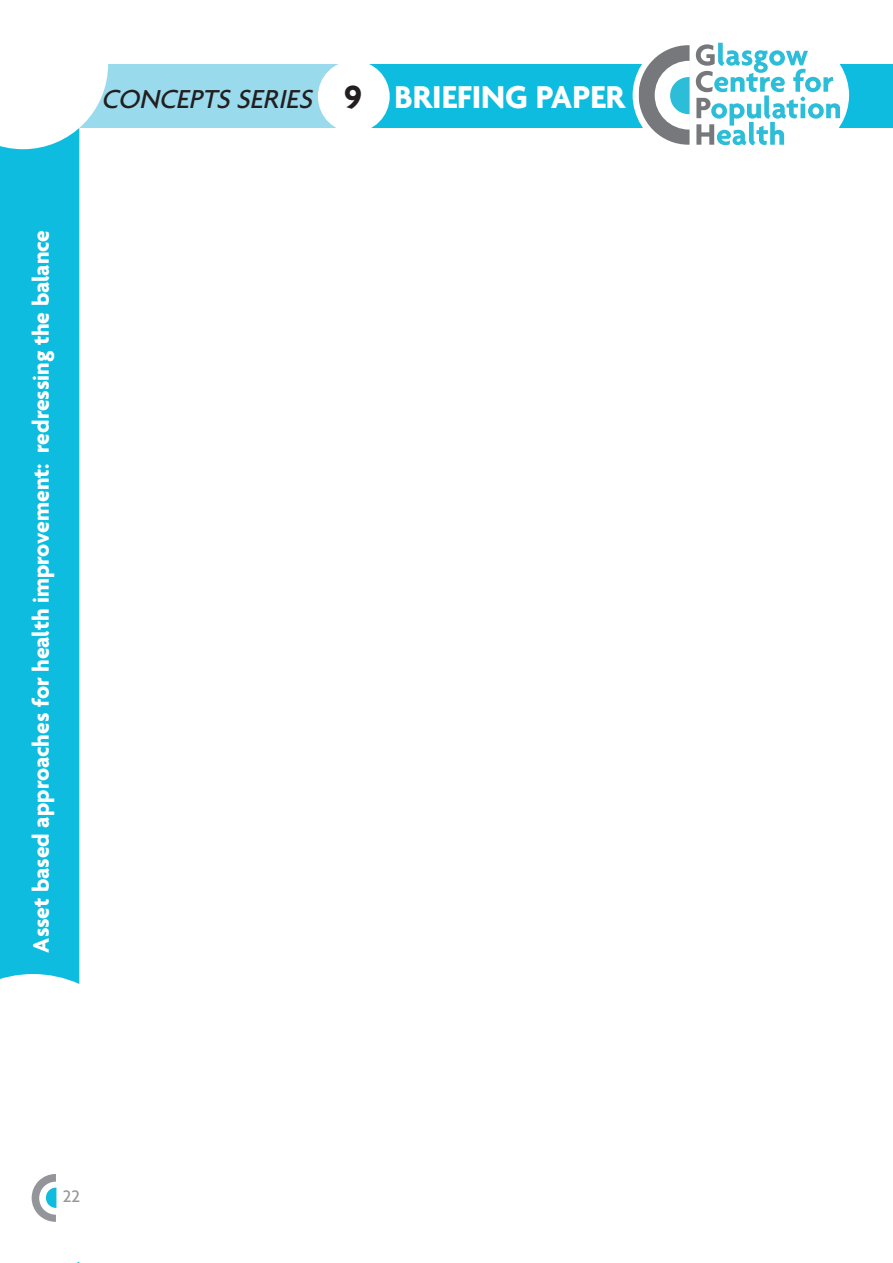
<style>
.page{position:relative;width:893px;height:1263px;background:#fff}
.page>*{position:absolute;margin:0;border:0;box-sizing:border-box;transform-origin:0 0}
.t1{font:700 34.2px "Agenda";color:#fff}
.t2{font:italic 500 28.2px "Agenda";color:#231f20}
.t3{font:700 24px "Agenda";color:#fff}
.t4{font:500 18px "Agenda";color:#939598}
.s1{font-weight:700;font-style:normal;font-size:34.5px}
</style>
<div class="page">
<svg style="left:0;top:149px;width:79px;height:1114px;fill:#0dbcde"></svg>
<div style="left:0;top:65px;width:892px;height:63px;background:#0dbcde"></div>
<div style="left:78px;top:65px;width:277px;height:63px;background:#9adaed"></div>
<div style="left:633px;top:18px;width:216px;height:154px;background:#fff;border-radius:50%"></div>
<svg style="left:639px;top:42px;width:201px;height:103px"></svg>
<div style="left:318px;top:61px;width:72px;height:71px;background:#fff;border-radius:50%"></div>
<svg style="left:0;top:64px;width:138px;height:85px"></svg>
<svg style="left:32px;top:1174px;width:24px;height:48px"></svg>
<div style="left:63px;top:1189px;width:19px;height:21px;background:#fff"></div>
<p class="t2" style="left:101px;top:81px;width:262px">CONCEPTS SERIES <span class="s1">9</span></p>
<h1 class="t1" style="left:394px;top:79px;width:232px">BRIEFING PAPER</h1>
<p class="t3" style="left:28px;top:952px;width:724px;rotate:-90deg">Asset based approaches for health improvement: redressing the balance</p>
<p class="t4" style="left:63px;top:1185px;width:19px">22</p>
</div>
